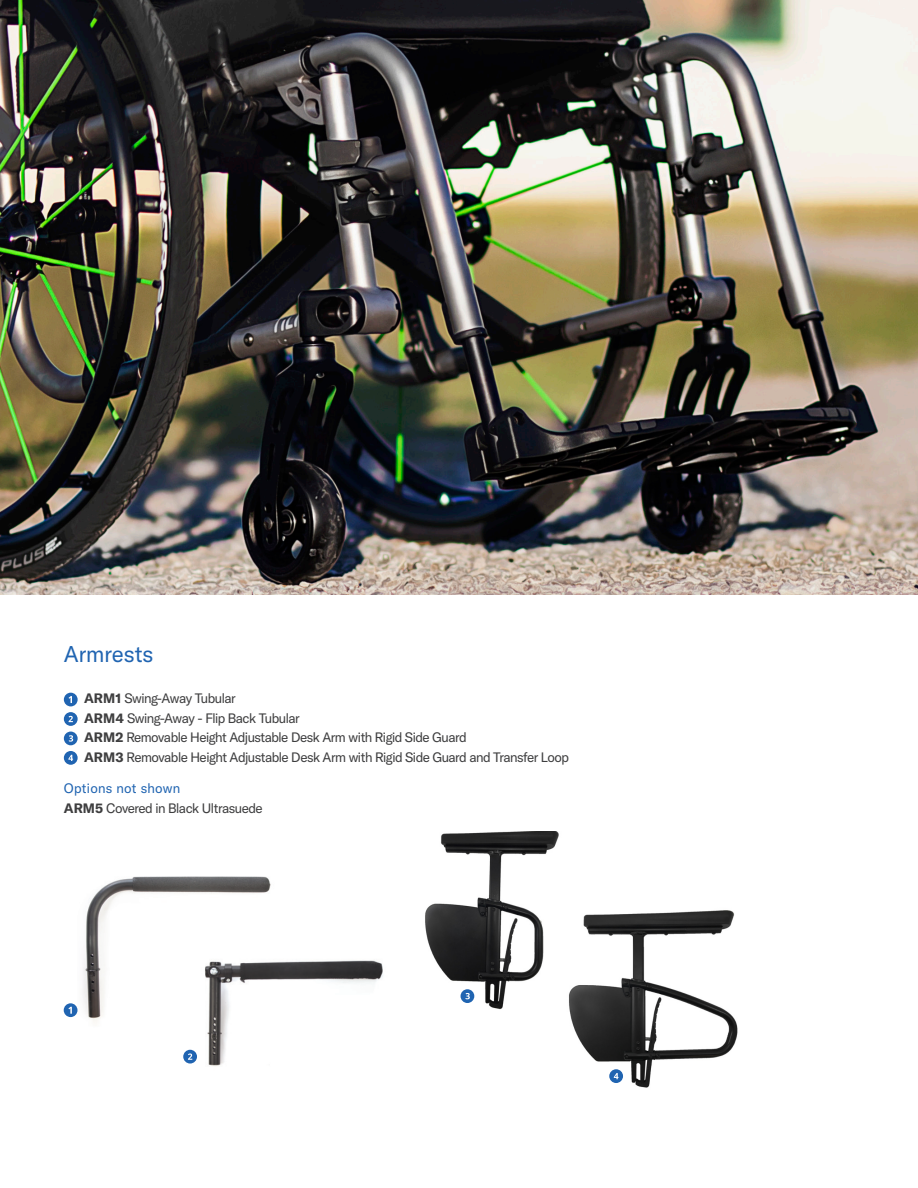
<style>
.page{position:relative;width:918px;height:1188px;background:#fff}
.page>*{position:absolute;margin:0;border:0;box-sizing:border-box;transform-origin:0 0}
.t1{font:22.5px "GT America";color:#2064b1}
.Product_list{font:13.5px "GT America";letter-spacing:-.035em;color:#3e3e3f}
.Product_list-2{font:13.5px "GT America";letter-spacing:.02em;color:#2064b1}
.s1{font-weight:700}
</style>
<div class="page">
<img style="left:0;top:0;width:918px;height:594px">
<img style="left:77px;top:876px;width:306px;height:190px">
<img style="left:425px;top:831px;width:134px;height:179px">
<svg style="left:64px;top:693px;width:14px;height:13px"></svg>
<svg style="left:64px;top:1003px;width:13px;height:14px"></svg>
<svg style="left:64px;top:712px;width:14px;height:14px"></svg>
<svg style="left:183px;top:1050px;width:14px;height:14px"></svg>
<svg style="left:64px;top:732px;width:14px;height:13px"></svg>
<svg style="left:461px;top:989px;width:13px;height:14px"></svg>
<svg style="left:64px;top:751px;width:14px;height:14px"></svg>
<img style="left:569px;top:910px;width:169px;height:178px">
<svg style="left:609px;top:1069px;width:14px;height:14px"></svg>
<p class="t1" style="left:64px;top:641px;width:91px">Armrests</p>
<p class="Product_list" style="left:84px;top:691px;width:153px"><span class="s1">ARM1</span> Swing-Away Tubular</p>
<p class="Product_list" style="left:84px;top:710px;width:217px"><span class="s1">ARM4</span> Swing-Away - Flip Back Tubular</p>
<p class="Product_list" style="left:84px;top:730px;width:384px"><span class="s1">ARM2</span> Removable Height Adjustable Desk Arm with Rigid Side Guard</p>
<p class="Product_list" style="left:84px;top:749px;width:486px"><span class="s1">ARM3</span> Removable Height Adjustable Desk Arm with Rigid Side Guard and Transfer Loop</p>
<p class="Product_list-2" style="left:64px;top:781px;width:118px">Options not shown</p>
<p class="Product_list" style="left:64px;top:800px;width:200px"><span class="s1">ARM5</span> Covered in Black Ultrasuede</p>
</div>
